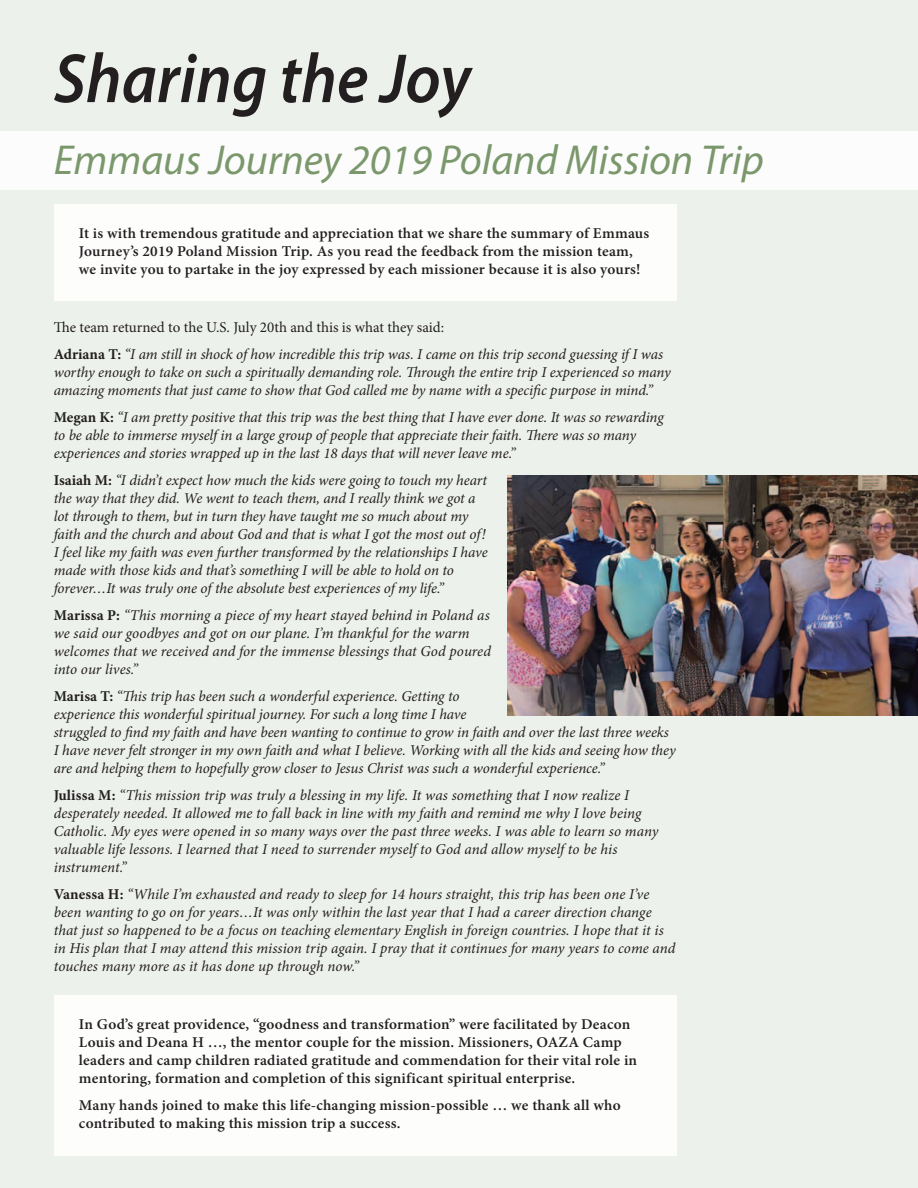
<style>
.page{position:relative;width:918px;height:1188px;background:#edf1eb}
.page>*{position:absolute;margin:0;border:0;box-sizing:border-box;transform-origin:0 0}
.t1{font:italic 600 70.2px "Myriad Pro";color:#231f20;scale:.93 1}
.t2{font:italic 42px "Myriad Pro";color:#7b976c}
.t3{font:italic 15px/18px "Minion Pro";letter-spacing:-.005em;color:#231f20}
.t4{font:600 15px/18px "Minion Pro";letter-spacing:.015em;color:#231f20}
.s1{font-style:normal}
.s2{font-weight:700;font-style:normal}
</style>
<div class="page">
<div style="left:54px;top:204px;width:623px;height:97px;background:#fff"></div>
<div style="left:54px;top:995px;width:623px;height:160px;background:#fff"></div>
<div style="left:0;top:131px;width:918px;height:59px;background:#fff"></div>
<img style="left:507px;top:475px;width:411px;height:241px">
<h1 class="t1" style="left:54px;top:37px;width:450px">Sharing the Joy</h1>
<h2 class="t2" style="left:54px;top:135px;width:712px">Emmaus Journey 2019 Poland Mission Trip</h2>
<p class="t4" style="left:79px;top:225px;width:572px">It is with tremendous gratitude and appreciation that we share the summary of Emmaus<br>Journey’s 2019 Poland Mission Trip. As you read the feedback from the mission team, we invite you to partake in the joy expressed by each missioner because it is also yours!</p>
<p class="t3" style="left:54px;top:315px;width:611px;line-height:27px"><span class="s1">The team returned to the U.S. July 20th and this is what they said:<br></span><span class="s2">Adriana T:</span> “I am still in shock of how incredible this trip was. I came on this trip second guessing if I was</p>
<p class="t3" style="left:54px;top:364px;width:619px">worthy enough to take on such a spiritually demanding role. Through the entire trip I experienced so many amazing moments that just came to show that God called me by name with a specific purpose in mind.”</p>
<p class="t3" style="left:54px;top:409px;width:611px"><span class="s2">Megan K:</span> “I am pretty positive that this trip was the best thing that I have ever done. It was so rewarding to be able to immerse myself in a large group of people that appreciate their faith. There was so many experiences and stories wrapped up in the last 18 days that will never leave me.”</p>
<p class="t3" style="left:54px;top:472px;width:435px"><span class="s2">Isaiah M:</span> “I didn’t expect how much the kids were going to touch my heart the way that they did. We went to teach them, and I really think we got a lot through to them, but in turn they have taught me so much about my faith and the church and about God and that is what I got the most out of!<br>I feel like my faith was even further transformed by the relationships I have made with those kids and that’s something I will be able to hold on to forever…It was truly one of the absolute best experiences of my life.”</p>
<p class="t3" style="left:54px;top:607px;width:439px"><span class="s2">Marissa P:</span> “This morning a piece of my heart stayed behind in Poland as we said our goodbyes and got on our plane. I’m thankful for the warm welcomes that we received and for the immense blessings that God poured into our lives.”</p>
<p class="t3" style="left:54px;top:688px;width:624px"><span class="s2">Marisa T:</span> “This trip has been such a wonderful experience. Getting to<br>experience this wonderful spiritual journey. For such a long time I have<br>struggled to find my faith and have been wanting to continue to grow in faith and over the last three weeks I have never felt stronger in my own faith and what I believe. Working with all the kids and seeing how they are and helping them to hopefully grow closer to Jesus Christ was such a wonderful experience.”</p>
<p class="t3" style="left:54px;top:787px;width:606px"><span class="s2">Julissa M:</span> “This mission trip was truly a blessing in my life. It was something that I now realize I desperately needed. It allowed me to fall back in line with my faith and remind me why I love being Catholic. My eyes were opened in so many ways over the past three weeks. I was able to learn so many valuable life lessons. I learned that I need to surrender myself to God and allow myself to be his instrument.”</p>
<p class="t3" style="left:54px;top:886px;width:623px"><span class="s2">Vanessa H:</span> “While I’m exhausted and ready to sleep for 14 hours straight, this trip has been one I’ve been wanting to go on for years…It was only within the last year that I had a career direction change that just so happened to be a focus on teaching elementary English in foreign countries. I hope that it is in His plan that I may attend this mission trip again. I pray that it continues for many years to come and touches many more as it has done up through now.”</p>
<p class="t4" style="left:79px;top:1017px;width:560px">In God’s great providence, “goodness and transformation” were facilitated by Deacon Louis and Deana H …, the mentor couple for the mission. Missioners, OAZA Camp leaders and camp children radiated gratitude and commendation for their vital role in mentoring, formation and completion of this significant spiritual enterprise.</p>
<p class="t4" style="left:79px;top:1098px;width:543px">Many hands joined to make this life-changing mission-possible … we thank all who contributed to making this mission trip a success.</p>
</div>
